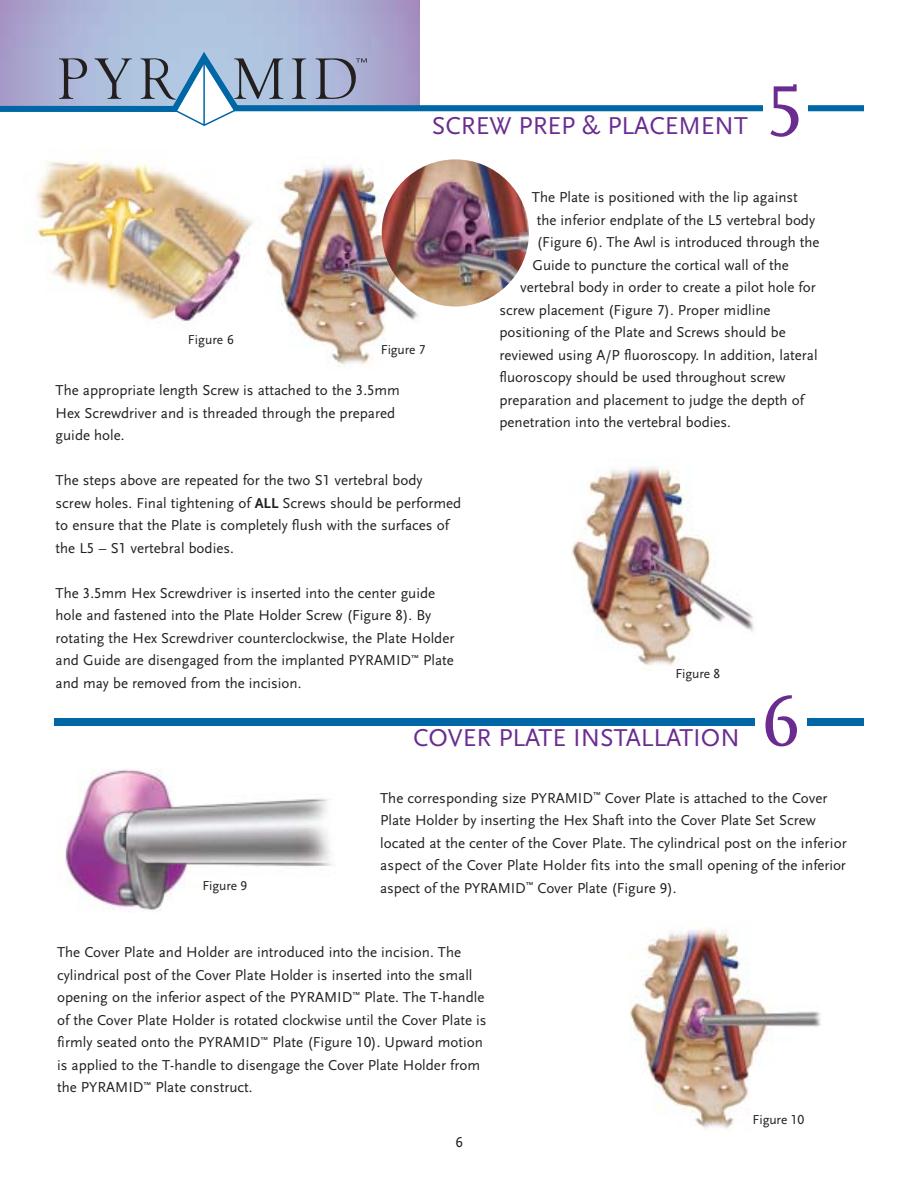
<style>
.page{position:relative;width:918px;height:1188px;background:#fff}
.page>*{position:absolute;margin:0;border:0;box-sizing:border-box;transform-origin:0 0}
.t1{font:75px "Scala Lining";color:#6a2c90}
.t2{font:25.5px "Scala Sans Lining";color:#6a2c90}
.t3{font:15px/22.5px "Scala Sans Lining";color:#231f1f}
.t4{font:13.5px "Scala Sans Lining";letter-spacing:-.01em;color:#231f1f}
.s1{font-weight:700}
</style>
<div class="page">
<svg style="left:182px;top:115px;width:45px;height:11px"></svg>
<svg style="left:0;top:46px;width:864px;height:69px"></svg>
<img style="left:572px;top:466px;width:182px;height:205px">
<img style="left:265px;top:164px;width:154px;height:203px">
<img style="left:36px;top:154px;width:218px;height:168px">
<img style="left:65px;top:769px;width:266px;height:143px">
<img style="left:630px;top:928px;width:191px;height:204px">
<div style="left:54px;top:718px;width:810px;height:7px;background:#0066a6"></div>
<div style="left:755px;top:676px;width:51px;height:87px;background:#fff"></div>
<img style="left:382px;top:159px;width:147px;height:148px;border-radius:50%">
<div style="left:763px;top:66px;width:45px;height:77px;background:#fff"></div>
<h2 class="t2" style="left:432px;top:116px;width:317px">SCREW PREP &amp; PLACEMENT</h2>
<h1 class="t1" style="left:767px;top:82px;width:39px">5</h1>
<p class="t4" style="left:188px;top:335px;width:47px">Figure 6</p>
<p class="t4" style="left:381px;top:344px;width:46px">Figure 7</p>
<p class="t3" style="left:56px;top:380px;width:346px">The appropriate length Screw is attached to the 3.5mm<br>Hex Screwdriver and is threaded through the prepared guide hole.</p>
<p class="t3" style="left:56px;top:470px;width:407px">The steps above are repeated for the two S1 vertebral body screw holes. Final tightening of <span class="s1">ALL</span> Screws should be performed to ensure that the Plate is completely flush with the surfaces of the L5 – S1 vertebral bodies.</p>
<p class="t3" style="left:56px;top:583px;width:400px">The 3.5mm Hex Screwdriver is inserted into the center guide hole and fastened into the Plate Holder Screw (Figure 8). By rotating the Hex Screwdriver counterclockwise, the Plate Holder and Guide are disengaged from the implanted PYRAMID<sup>™</sup> Plate and may be removed from the incision.</p>
<p class="t3" style="left:532px;top:188px;width:267px">The Plate is positioned with the lip against</p>
<p class="t3" style="left:537px;top:210px;width:280px">the inferior endplate of the L5 vertebral body</p>
<p class="t3" style="left:537px;top:233px;width:284px">(Figure 6). The Awl is introduced through the</p>
<p class="t3" style="left:533px;top:255px;width:258px">Guide to puncture the cortical wall of the</p>
<p class="t3" style="left:520px;top:278px;width:297px">vertebral body in order to create a pilot hole for</p>
<p class="t3" style="left:499px;top:300px;width:273px">screw placement (Figure 7). Proper midline</p>
<p class="t3" style="left:499px;top:323px;width:288px">positioning of the Plate and Screws should be</p>
<p class="t3" style="left:499px;top:345px;width:320px">reviewed using A/P fluoroscopy. In addition, lateral</p>
<p class="t3" style="left:499px;top:368px;width:288px">fluoroscopy should be used throughout screw</p>
<p class="t3" style="left:499px;top:390px;width:306px">preparation and placement to judge the depth of</p>
<p class="t3" style="left:499px;top:413px;width:233px">penetration into the vertebral bodies.</p>
<p class="t4" style="left:675px;top:669px;width:46px">Figure 8</p>
<p class="t4" style="left:202px;top:880px;width:46px">Figure 9</p>
<h2 class="t2" style="left:413px;top:727px;width:328px">COVER PLATE INSTALLATION</h2>
<h1 class="t1" style="left:762px;top:692px;width:39px">6</h1>
<p class="t3" style="left:380px;top:788px;width:468px">The corresponding size PYRAMID<sup>™</sup> Cover Plate is attached to the Cover Plate Holder by inserting the Hex Shaft into the Cover Plate Set Screw located at the center of the Cover Plate. The cylindrical post on the inferior aspect of the Cover Plate Holder fits into the small opening of the inferior aspect of the PYRAMID<sup>™</sup> Cover Plate (Figure 9).</p>
<p class="t3" style="left:57px;top:942px;width:431px">The Cover Plate and Holder are introduced into the incision. The cylindrical post of the Cover Plate Holder is inserted into the small opening on the inferior aspect of the PYRAMID<sup>™</sup> Plate. The T-handle of the Cover Plate Holder is rotated clockwise until the Cover Plate is firmly seated onto the PYRAMID<sup>™</sup> Plate (Figure 10). Upward motion is applied to the T-handle to disengage the Cover Plate Holder from the PYRAMID<sup>™</sup> Plate construct.</p>
<p class="t3" style="left:455px;top:1132px;width:9px">6</p>
<p class="t4" style="left:753px;top:1115px;width:53px">Figure 10</p>
</div>
